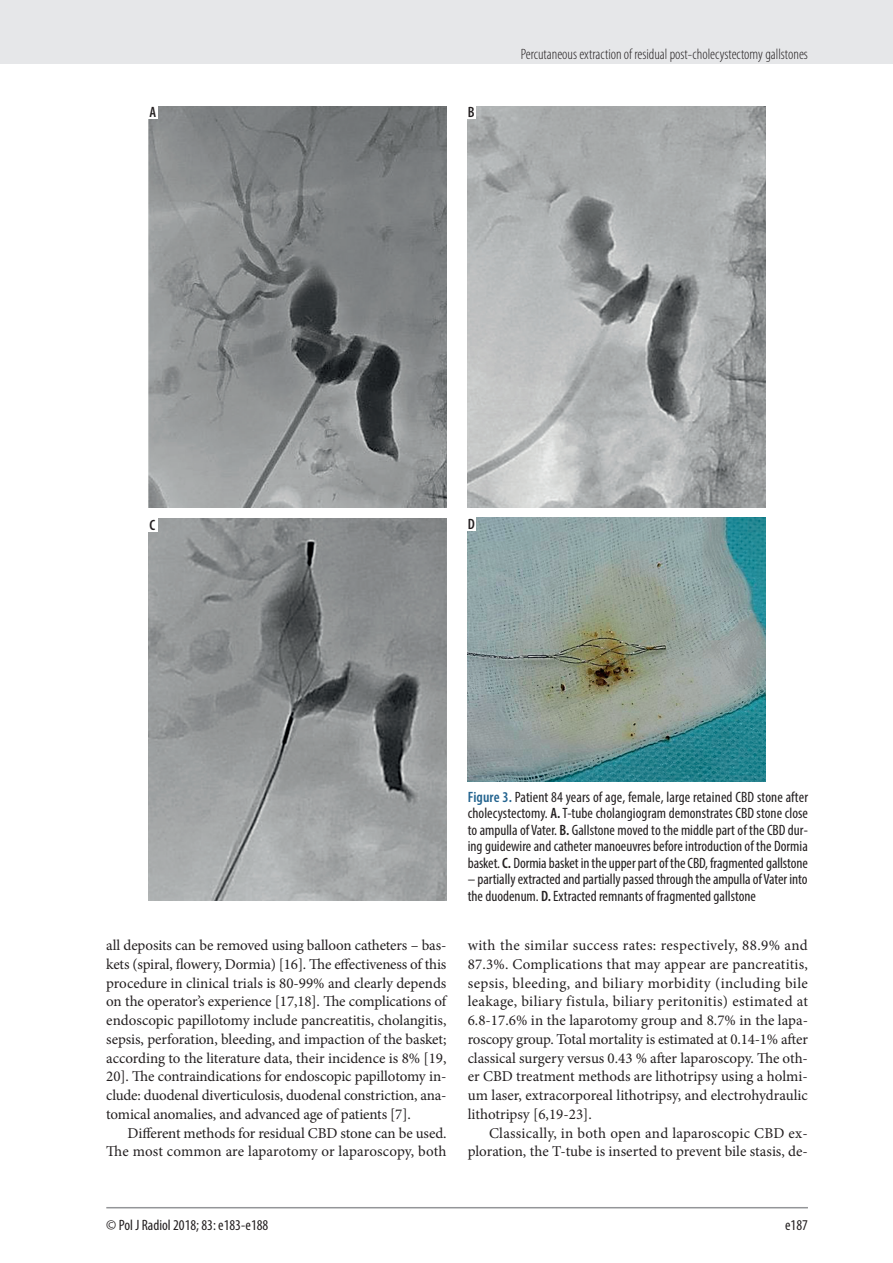
<style>
.page{position:relative;width:893px;height:1263px;background:#fff}
.page>*{position:absolute;margin:0;border:0;box-sizing:border-box;transform-origin:0 0}
.t1{font:15px/18.8px "Minion Pro";letter-spacing:-.005em;color:#231f20;text-align:justify}
.t2{font:condensed 15px/16.5px "Myriad Pro";letter-spacing:-.005em;color:#231f20;text-align:justify}
.t3{font:300 condensed 15px "Myriad Pro";color:#231f20}
.t4{font:600 condensed 15px "Myriad Pro";color:#231f20}
.s1{font-weight:600;color:#24648f}
.s2{font-weight:600}
</style>
<div class="page">
<div style="left:0;top:0;width:893px;height:64px;background:#e6e7e9"></div>
<hr style="left:106px;top:1207px;width:702px;height:1px;background:#939598">
<img style="left:149px;top:106px;width:297px;height:401px">
<img style="left:149px;top:519px;width:297px;height:382px">
<img style="left:468px;top:106px;width:297px;height:401px">
<img style="left:468px;top:518px;width:297px;height:263px">
<div style="left:148px;top:105px;width:9px;height:14px;background:#fff"></div>
<div style="left:148px;top:518px;width:9px;height:14px;background:#fff"></div>
<div style="left:467px;top:105px;width:9px;height:14px;background:#fff"></div>
<div style="left:467px;top:517px;width:9px;height:13px;background:#fff"></div>
<p class="t4" style="left:149px;top:103px;width:8px">A</p>
<p class="t4" style="left:468px;top:103px;width:8px">B</p>
<p class="t3" style="left:521px;top:45px;width:289px">Percutaneous extraction of residual post-cholecystectomy gallstones</p>
<p class="t4" style="left:149px;top:516px;width:7px">C</p>
<p class="t4" style="left:468px;top:515px;width:9px">D</p>
<p class="t1" style="left:106px;top:936px;width:342px">all deposits can be removed using balloon catheters – bas&shy;kets (spiral, flowery, Dormia) [16]. The effectiveness of this procedure in clinical trials is 80-99% and clearly depends on the operator’s experience [17,18]. The complications of endoscopic papillotomy include pancreatitis, cholangitis, sepsis, perforation, bleeding, and impaction of the basket; according to the literature data, their incidence is 8% [19, 20]. The contraindications for endoscopic papillotomy in&shy;clude: duodenal diverticulosis, duodenal constriction, ana&shy;tomical anomalies, and advanced age of patients [7].</p>
<p class="t1" style="left:106px;top:1123px;width:342px;text-align:right">Different methods for residual CBD stone can be used.<br>The most common are laparotomy or laparoscopy, both</p>
<p class="t2" style="left:468px;top:788px;width:342px"><span class="s1">Figure 3.</span> Patient 84 years of age, female, large retained CBD stone after cholecystectomy. <span class="s2">A.</span> T-tube cholangiogram demonstrates CBD stone close to ampulla of Vater. <span class="s2">B.</span> Gallstone moved to the middle part of the CBD dur&shy;ing guidewire and catheter manoeuvres before introduction of the Dormia basket. <span class="s2">C.</span> Dormia basket in the upper part of the CBD, fragmented gallstone</p>
<p class="t2" style="left:468px;top:871px;width:341px">– partially extracted and partially passed through the ampulla of Vater into the duodenum. <span class="s2">D.</span> Extracted remnants of fragmented gallstone</p>
<p class="t1" style="left:468px;top:936px;width:342px">with the similar success rates: respectively, 88.9% and 87.3%. Complications that may appear are pancreatitis, sepsis, bleeding, and biliary morbidity (including bile leakage, biliary fistula, biliary peritonitis) estimated at 6.8-17.6% in the laparotomy group and 8.7% in the lapa&shy;roscopy group. Total mortality is estimated at 0.14-1% after classical surgery versus 0.43 % after laparoscopy. The oth&shy;er CBD treatment methods are lithotripsy using a holmi&shy;um laser, extracorporeal lithotripsy, and electrohydraulic lithotripsy [6,19-23].</p>
<p class="t1" style="left:468px;top:1123px;width:342px;text-align:right">Classically, in both open and laparoscopic CBD ex&shy;ploration, the T-tube is inserted to prevent bile stasis, de-</p>
<p class="t2" style="left:106px;top:1216px;width:164px">© Pol J Radiol 2018; 83: e183-e188</p>
<p class="t2" style="left:785px;top:1216px;width:24px">e187</p>
</div>
